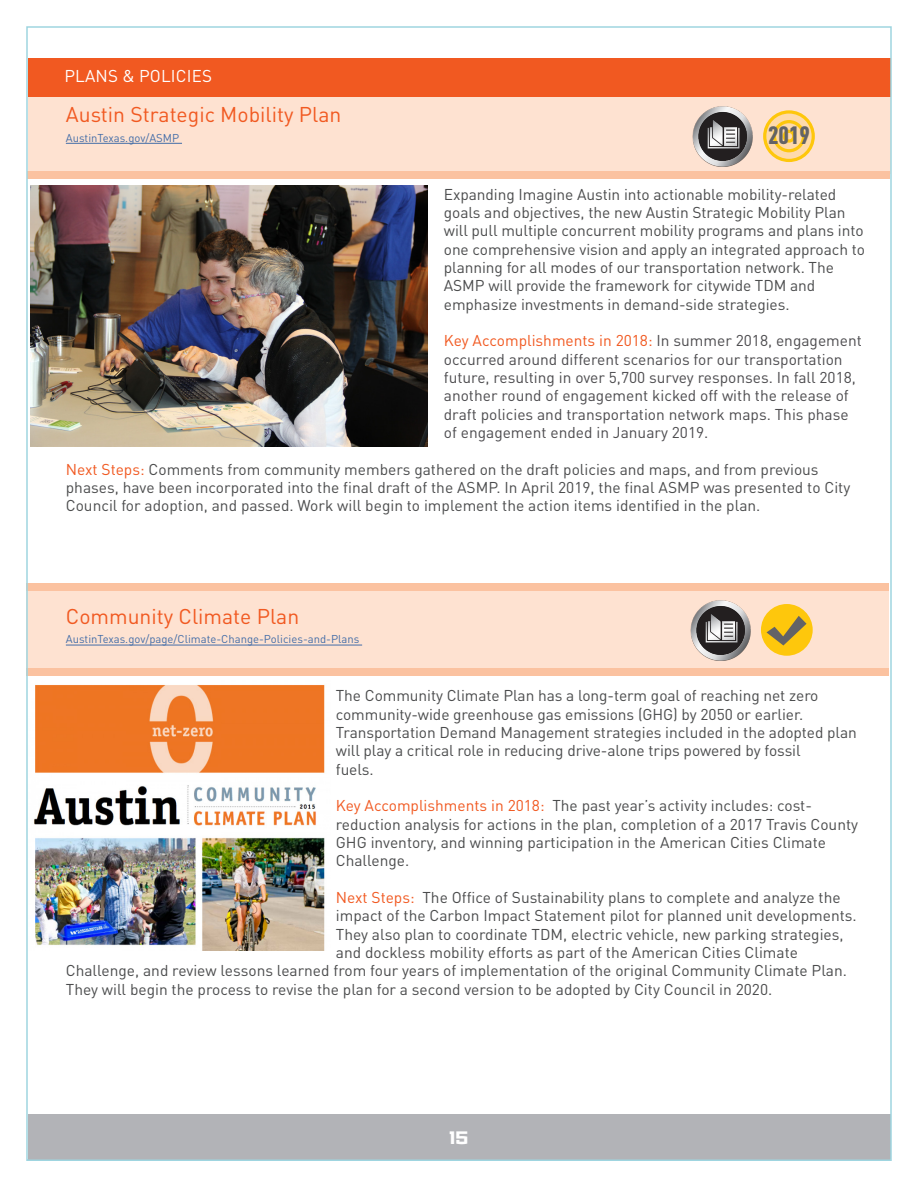
<style>
.page{position:relative;width:918px;height:1188px;background:#fff}
.page>*{position:absolute;margin:0;border:0;box-sizing:border-box;transform-origin:0 0}
.Expl_Heads{font:900 condensed 24.75px "DINOT";color:#636366}
.Expl_Heads-2{font:21.15px "DINOT";color:#f15921}
.t1{font:800 18px "Ironstrike";color:#fff}
.Report_Strategy_Sect{font:16.95px "DINOT";letter-spacing:.01em;color:#fff}
.SMALLER_POINT_SIZE_S{font:15.45px/18.3px "DINOT";color:#4b4c4d}
.SMALLER_POINT_SIZE_S-2{font:15.45px/18.5px "DINOT";color:#4d4c4f}
.SMALLER_POINT_SIZE_S-3{font:15.45px "DINOT";color:#f15921}
.Expl_Heads-3{font:11.25px "DINOT";color:#436da8}
.s1{color:#4d4c4f}
.s2{color:#f15921}
</style>
<div class="page">
<div style="left:28px;top:96px;width:863px;height:78px;background:#fee2d1"></div>
<div style="left:28px;top:58px;width:863px;height:38px;background:#f15921"></div>
<div style="left:27px;top:171px;width:863px;height:8px;background:#fbc2a0"></div>
<div style="left:28px;top:1114px;width:862px;height:47px;background:#b2b3b7"></div>
<div style="left:26px;top:591px;width:863px;height:77px;background:#fee2d1"></div>
<div style="left:26px;top:668px;width:863px;height:8px;background:#fbc2a0"></div>
<div style="left:26px;top:583px;width:863px;height:8px;background:#fbc2a0"></div>
<hr style="left:66px;top:645px;width:296px;height:1px;background:#436da8">
<div style="left:761px;top:604px;width:52px;height:52px;background:#fec70c;border-radius:50%"></div>
<svg style="left:766px;top:616px;width:41px;height:30px"></svg>
<img style="left:33px;top:684px;width:292px;height:267px">
<svg style="left:763px;top:110px;width:52px;height:52px"></svg>
<hr style="left:66px;top:143px;width:116px;height:1px;background:#436da8">
<img style="left:692px;top:106px;width:60px;height:61px">
<img style="left:690px;top:600px;width:60px;height:61px">
<img style="left:31px;top:186px;width:397px;height:260px">
<p class="Report_Strategy_Sect" style="left:64px;top:65px;width:149px">PLANS &amp; POLICIES</p>
<p class="Expl_Heads-2" style="left:66px;top:101px;width:277px">Austin Strategic Mobility Plan</p>
<p class="Expl_Heads-3" style="left:66px;top:131px;width:115px">AustinTexas.gov/ASMP</p>
<p class="Expl_Heads" style="left:768px;top:120px;width:43px">2019</p>
<p class="SMALLER_POINT_SIZE_S" style="left:444px;top:185px;width:403px">Expanding Imagine Austin into actionable mobility-related goals and objectives, the new Austin Strategic Mobility Plan</p>
<p class="SMALLER_POINT_SIZE_S" style="left:444px;top:221px;width:421px">will pull multiple concurrent mobility programs and plans into</p>
<p class="SMALLER_POINT_SIZE_S" style="left:444px;top:240px;width:423px">one comprehensive vision and apply an integrated approach to</p>
<p class="SMALLER_POINT_SIZE_S" style="left:444px;top:258px;width:392px">planning for all modes of our transportation network. The<br>ASMP will provide the framework for citywide TDM and emphasize investments in demand-side strategies.</p>
<p class="SMALLER_POINT_SIZE_S-3" style="left:444px;top:331px;width:420px">Key Accomplishments in 2018: <span class="s1">In summer 2018, engagement</span></p>
<p class="SMALLER_POINT_SIZE_S-2" style="left:444px;top:349px;width:414px">occurred around different scenarios for our transportation future, resulting in over 5,700 survey responses. In fall 2018, another round of engagement kicked off with the release of draft policies and transportation network maps. This phase of engagement ended in January 2019.</p>
<p class="SMALLER_POINT_SIZE_S" style="left:66px;top:460px;width:786px"><span class="s2">Next Steps:</span> Comments from community members gathered on the draft policies and maps, and from previous phases, have been incorporated into the final draft of the ASMP. In April 2019, the final ASMP was presented to City<br>Council for adoption, and passed. Work will begin to implement the action items identified in the plan.</p>
<p class="Expl_Heads-2" style="left:66px;top:603px;width:235px">Community Climate Plan</p>
<p class="Expl_Heads-3" style="left:66px;top:632px;width:295px">AustinTexas.gov/page/Climate-Change-Policies-and-Plans</p>
<p class="SMALLER_POINT_SIZE_S" style="left:336px;top:686px;width:523px">The Community Climate Plan has a long-term goal of reaching net zero community-wide greenhouse gas emissions (GHG) by 2050 or earlier.<br>Transportation Demand Management strategies included in the adopted plan will play a critical role in reducing drive-alone trips powered by fossil</p>
<p class="SMALLER_POINT_SIZE_S" style="left:336px;top:760px;width:39px">fuels.</p>
<p class="SMALLER_POINT_SIZE_S" style="left:336px;top:796px;width:524px"><span class="s2">Key Accomplishments in 2018:</span> The past year’s activity includes: cost&shy;reduction analysis for actions in the plan, completion of a 2017 Travis County</p>
<p class="SMALLER_POINT_SIZE_S" style="left:336px;top:833px;width:492px">GHG inventory, and winning participation in the American Cities Climate<br>Challenge.</p>
<p class="SMALLER_POINT_SIZE_S" style="left:336px;top:888px;width:522px"><span class="s2">Next Steps:</span> The Office of Sustainability plans to complete and analyze the impact of the Carbon Impact Statement pilot for planned unit developments.<br>They also plan to coordinate TDM, electric vehicle, new parking strategies, and dockless mobility efforts as part of the American Cities Climate</p>
<p class="SMALLER_POINT_SIZE_S" style="left:66px;top:961px;width:783px">Challenge, and review lessons learned from four years of implementation of the original Community Climate Plan.<br>They will begin the process to revise the plan for a second version to be adopted by City Council in 2020.</p>
<p class="t1" style="left:450px;top:1126px;width:20px">15</p>
</div>
